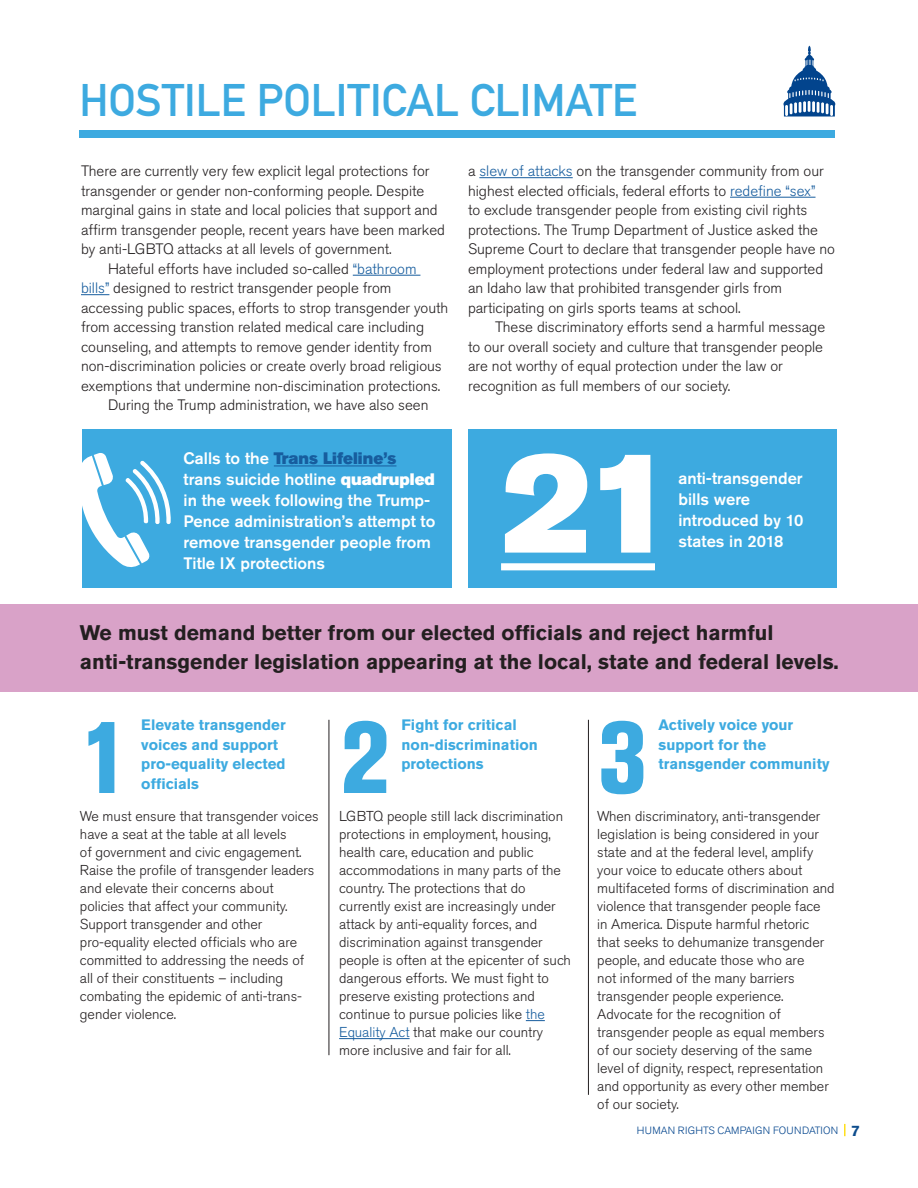
<style>
.page{position:relative;width:918px;height:1188px;background:#fff}
.page>*{position:absolute;margin:0;border:0;box-sizing:border-box;transform-origin:0 0}
.t1{font:142.2px "Akzidenz Grotesk Pro Super";color:#fff}
.t2{font:800 condensed 100.5px "Akzidenz Grotesk Pro";color:#3daae0}
.t3{font:700 45px "DIN Alternate";color:#3daae0}
.t4{font:700 21px/28.5px "Akzidenz Grotesk Pro";color:#231f20}
.t5{font:500 16.5px/21px "Akzidenz Grotesk Pro";color:#fff}
.Body_Copy_Indent{font:300 15px/19.5px "Akzidenz Grotesk Pro";color:#231f20}
.Body_Copy_NO_Indent{font:300 15px/19.5px "Akzidenz Grotesk Pro";color:#231f20}
.t6{font:700 15px/19.5px "Akzidenz Grotesk Pro";color:#3daae0}
.t7{font:300 14.25px/18px "Akzidenz Grotesk Pro";color:#231f20}
._123_Titles{font:300 10.5px "Akzidenz Grotesk Pro";letter-spacing:.02em;color:#02448d}
.s1{color:#175d9e}
.s2{font-family:"Akzidenz Grotesk Pro Super";font-weight:400;color:#175d9e}
.s3{font-family:"Akzidenz Grotesk Pro Super";font-weight:400}
.s4{font-weight:700;font-size:15px;color:#0d4d8d}
</style>
<div class="page">
<svg style="left:844px;top:1124px;width:2px;height:12px"></svg>
<div style="left:0;top:604px;width:918px;height:88px;background:#d9a2c8"></div>
<div style="left:468px;top:429px;width:369px;height:159px;background:#3daae0"></div>
<div style="left:82px;top:429px;width:369px;height:159px;background:#3daae0"></div>
<div style="left:79px;top:130px;width:756px;height:7px;background:#3daae0"></div>
<hr style="left:353px;top:275px;width:67px;height:1px;background:#175d9e">
<svg style="left:81px;top:294px;width:28px;height:1px"></svg>
<hr style="left:479px;top:177px;width:94px;height:1px;background:#175d9e">
<hr style="left:730px;top:197px;width:86px;height:1px;background:#175d9e">
<svg style="left:526px;top:1020px;width:19px;height:1px"></svg>
<hr style="left:339px;top:1038px;width:71px;height:1px;background:#175d9e">
<div style="left:501px;top:563px;width:175px;height:7px;background:#fff"></div>
<hr style="left:274px;top:466px;width:122px;height:1px;background:#175d9e">
<hr style="left:329px;top:720px;width:1px;height:335px;background:#231f20">
<hr style="left:588px;top:720px;width:1px;height:375px;background:#231f20">
<svg style="left:82px;top:453px;width:89px;height:115px"></svg>
<div style="left:656px;top:552px;width:32px;height:32px;background:#3daae0"></div>
<svg style="left:783px;top:46px;width:53px;height:71px"></svg>
<p class="t3" style="left:79px;top:66px;width:559px">HOSTILE POLITICAL CLIMATE</p>
<p class="Body_Copy_NO_Indent" style="left:81px;top:161px;width:366px">There are currently very few explicit legal protections for transgender or gender non-conforming people. Despite marginal gains in state and local policies that support and affirm transgender people, recent years have been marked by anti-LGBTQ attacks at all levels of government.</p>
<p class="Body_Copy_Indent" style="left:81px;top:259px;width:369px;text-indent:27px">Hateful efforts have included so-called <span class="s1">“bathroom bills”</span> designed to restrict transgender people from accessing public spaces, efforts to strop transgender youth from accessing transtion related medical care including counseling, and attempts to remove gender identity from non-discrimination policies or create overly broad religious exemptions that undermine non-discimination protections.</p>
<p class="Body_Copy_Indent" style="left:108px;top:395px;width:322px">During the Trump administration, we have also seen</p>
<p class="t5" style="left:184px;top:448px;width:253px">Calls to the <span class="s2">Trans Lifeline’s </span>trans suicide hotline <span class="s3">quadrupled </span>in the week following the Trump-<br>Pence administration’s attempt to remove transgender people from<br>Title IX protections</p>
<p class="Body_Copy_Indent" style="left:468px;top:161px;width:369px">a <span class="s1">slew of attacks</span> on the transgender community from our highest elected officials, federal efforts to <span class="s1">redefine “sex”<br></span>to exclude transgender people from existing civil rights protections. The Trump Department of Justice asked the Supreme Court to declare that transgender people have no employment protections under federal law and supported an Idaho law that prohibited transgender girls from participating on girls sports teams at school.</p>
<p class="Body_Copy_Indent" style="left:468px;top:317px;width:359px;text-indent:27px">These discriminatory efforts send a harmful message to our overall society and culture that transgender people are not worthy of equal protection under the law or recognition as full members of our society.</p>
<p class="t1" style="left:501px;top:411px;width:177px">21</p>
<p class="t5" style="left:678px;top:468px;width:126px">anti-transgender bills were introduced by 10 states in 2018</p>
<p class="t4" style="left:80px;top:618px;width:760px">We must demand better from our elected officials and reject harmful anti-transgender legislation appearing at the local, state and federal levels.</p>
<p class="t6" style="left:141px;top:715px;width:146px">Elevate transgender voices and support pro-equality elected officials</p>
<p class="t6" style="left:402px;top:715px;width:138px">Fight for critical non-discrimination protections</p>
<p class="t6" style="left:659px;top:715px;width:136px">Actively voice your support for the</p>
<p class="t2" style="left:80px;top:693px;width:52px">1</p>
<p class="t2" style="left:340px;top:693px;width:52px">2</p>
<p class="t2" style="left:597px;top:693px;width:52px">3</p>
<p class="t6" style="left:659px;top:754px;width:172px">transgender community</p>
<p class="t7" style="left:80px;top:807px;width:240px">We must ensure that transgender voices have a seat at the table at all levels<br>of government and civic engagement.<br>Raise the profile of transgender leaders and elevate their concerns about</p>
<p class="t7" style="left:80px;top:897px;width:209px">policies that affect your community.</p>
<p class="t7" style="left:80px;top:915px;width:226px">Support transgender and other pro-equality elected officials who are committed to addressing the needs of all of their constituents – including</p>
<p class="t7" style="left:80px;top:987px;width:224px">combating the epidemic of anti-trans&shy;gender violence.</p>
<p class="t7" style="left:339px;top:807px;width:226px">LGBTQ people still lack discrimination protections in employment, housing, health care, education and public accommodations in many parts of the country. The protections that do</p>
<p class="t7" style="left:339px;top:897px;width:218px">currently exist are increasingly under attack by anti-equality forces, and</p>
<p class="t7" style="left:339px;top:933px;width:233px">discrimination against transgender people is often at the epicenter of such dangerous efforts. We must fight to</p>
<p class="t7" style="left:339px;top:987px;width:197px">preserve existing protections and</p>
<p class="t7" style="left:339px;top:1005px;width:207px">continue to pursue policies like <span class="s1">the<br>Equality Act</span> that make our country</p>
<p class="t7" style="left:339px;top:1041px;width:173px">more inclusive and fair for all.</p>
<p class="t7" style="left:597px;top:807px;width:239px">When discriminatory, anti-transgender legislation is being considered in your state and at the federal level, amplify your voice to educate others about multifaceted forms of discrimination and violence that transgender people face in America. Dispute harmful rhetoric that seeks to dehumanize transgender people, and educate those who are</p>
<p class="t7" style="left:597px;top:969px;width:199px">not informed of the many barriers</p>
<p class="t7" style="left:597px;top:987px;width:188px">transgender people experience.</p>
<p class="t7" style="left:597px;top:1005px;width:185px">Advocate for the recognition of</p>
<p class="t7" style="left:597px;top:1023px;width:233px">transgender people as equal members of our society deserving of the same level of dignity, respect, representation and opportunity as every other member of our society.</p>
<p class="_123_Titles" style="left:637px;top:1124px;width:224px">HUMAN RIGHTS CAMPAIGN FOUNDATION <span class="s4">7</span></p>
</div>
